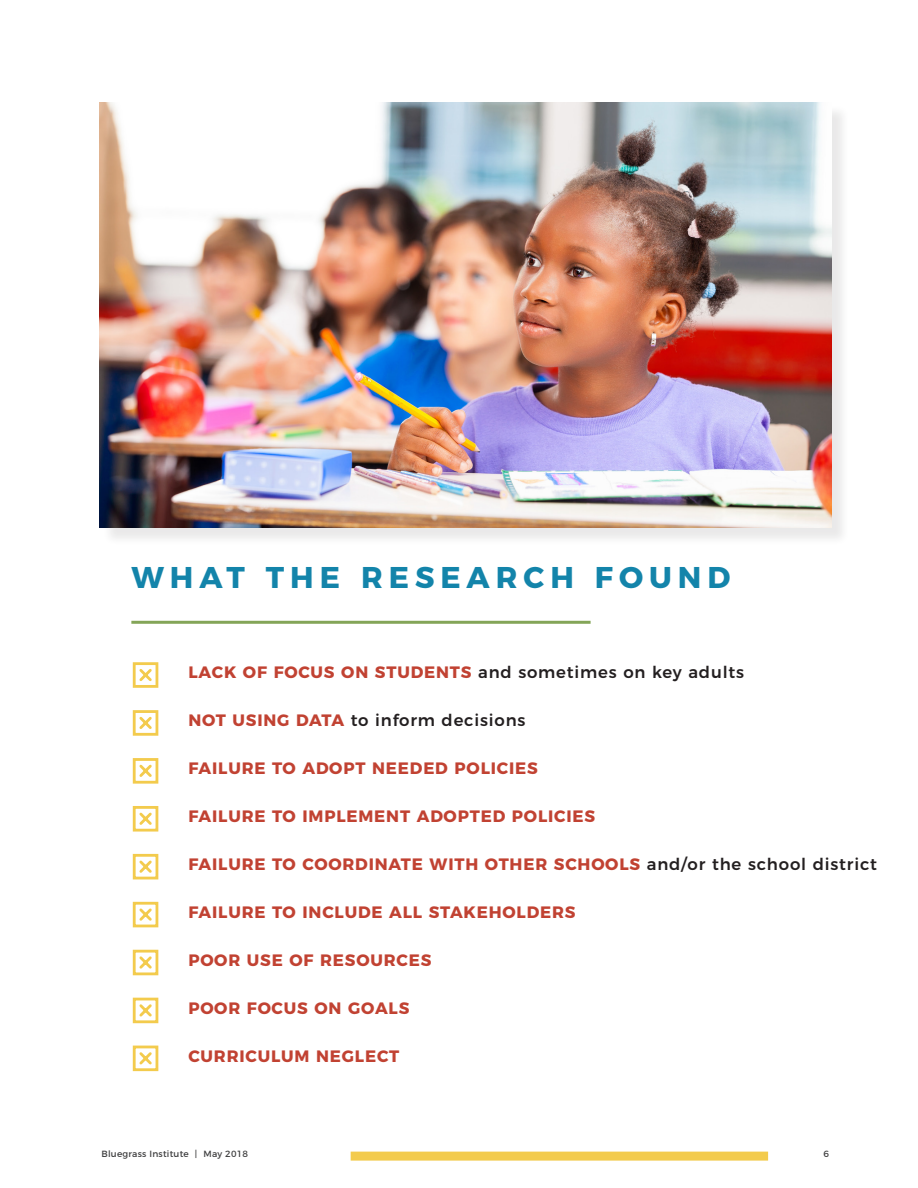
<style>
.page{position:relative;width:918px;height:1188px;background:#fff}
.page>*{position:absolute;margin:0;border:0;box-sizing:border-box;transform-origin:0 0}
.Page_Title{font:700 30px "Montserrat";letter-spacing:.2em;color:#1384aa}
.t1{font:700 16.5px "Montserrat";letter-spacing:.05em;color:#c14232}
.t2{font:500 16.5px "Montserrat";letter-spacing:.05em;color:#231f20}
.t3{font:9px "Montserrat";letter-spacing:.025em;color:#3e3e3f}
.s1{font-weight:700;color:#c14232}
.s2{font-weight:500;color:#231f20}
</style>
<div class="page">
<hr style="left:131px;top:621px;width:460px;height:3px;background:#84a558">
<svg style="left:132px;top:662px;width:27px;height:26px"></svg>
<svg style="left:132px;top:710px;width:27px;height:26px"></svg>
<svg style="left:132px;top:758px;width:27px;height:26px"></svg>
<svg style="left:132px;top:806px;width:27px;height:26px"></svg>
<svg style="left:132px;top:853px;width:27px;height:27px"></svg>
<svg style="left:132px;top:901px;width:27px;height:27px"></svg>
<svg style="left:132px;top:949px;width:27px;height:27px"></svg>
<svg style="left:132px;top:997px;width:27px;height:27px"></svg>
<svg style="left:132px;top:1045px;width:27px;height:27px"></svg>
<div style="left:102px;top:104px;width:748px;height:442px;background:#231f20;opacity:.1"></div>
<img style="left:99px;top:102px;width:733px;height:425px">
<div style="left:351px;top:1152px;width:417px;height:9px;background:#f3cb4d"></div>
<p class="Page_Title" style="left:131px;top:553px;width:601px">WHAT THE RESEARCH FOUND</p>
<p class="t2" style="left:188px;top:659px;width:557px"><span class="s1">LACK OF FOCUS ON STUDENTS</span> and sometimes on key adults</p>
<p class="t2" style="left:188px;top:707px;width:339px"><span class="s1">NOT USING DATA</span> to inform decisions</p>
<p class="t1" style="left:188px;top:755px;width:351px">FAILURE TO ADOPT NEEDED POLICIES</p>
<p class="t1" style="left:188px;top:803px;width:408px">FAILURE TO IMPLEMENT ADOPTED POLICIES</p>
<p class="t1" style="left:188px;top:851px;width:690px">FAILURE TO COORDINATE WITH OTHER SCHOOLS <span class="s2">and/or the school district</span></p>
<p class="t1" style="left:188px;top:899px;width:389px">FAILURE TO INCLUDE ALL STAKEHOLDERS</p>
<p class="t1" style="left:188px;top:947px;width:245px">POOR USE OF RESOURCES</p>
<p class="t1" style="left:188px;top:995px;width:223px">POOR FOCUS ON GOALS</p>
<p class="t1" style="left:188px;top:1043px;width:213px">CURRICULUM NEGLECT</p>
<p class="t3" style="left:102px;top:1146px;width:148px">Bluegrass Institute | May 2018</p>
<p class="t3" style="left:824px;top:1146px;width:7px">6</p>
</div>
